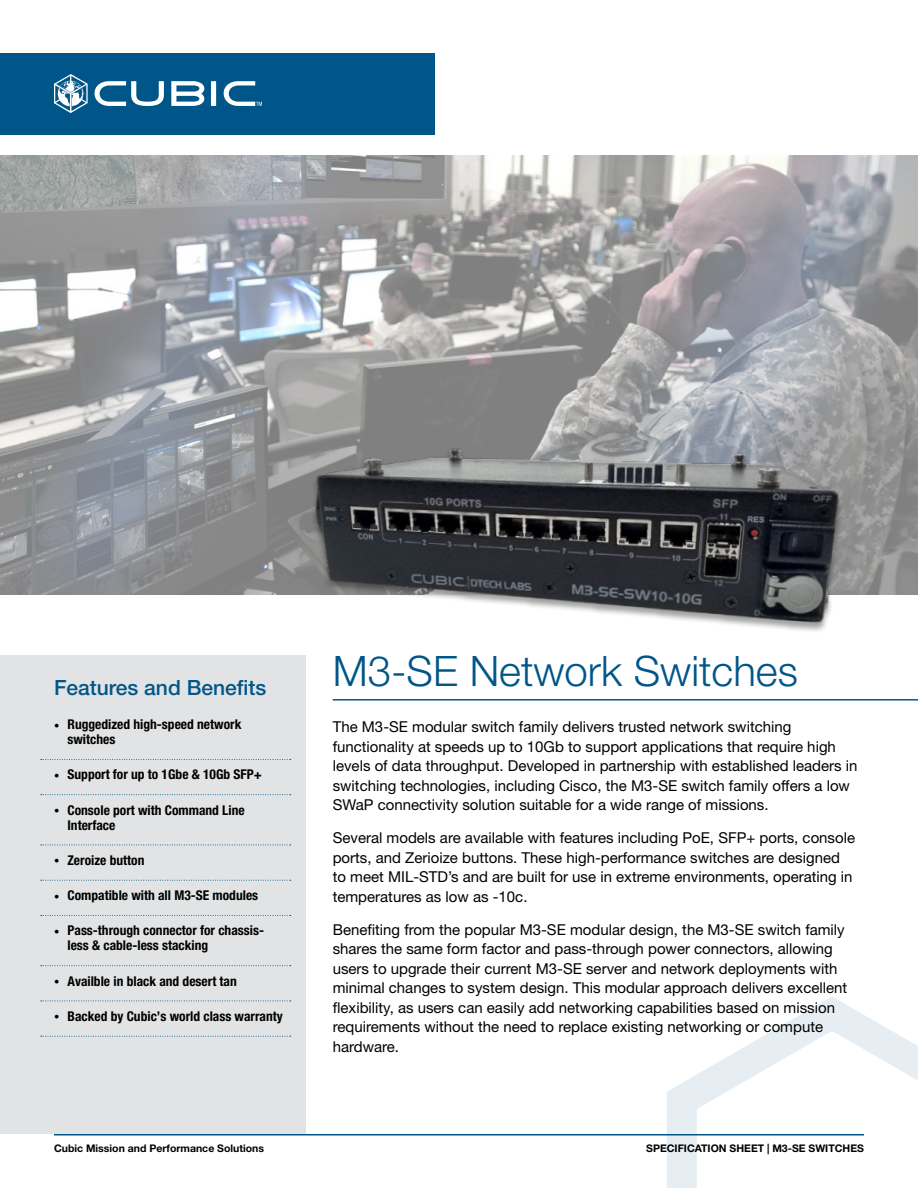
<style>
.page{position:relative;width:918px;height:1188px;background:#fff}
.page>*{position:absolute;margin:0;border:0;box-sizing:border-box;transform-origin:0 0}
.t1{font:300 42px "Helvetica Neue LT Std";color:#005689}
.t2{font:500 21px "Helvetica Neue LT Std";color:#005689}
.t3{font:15px/19.5px "Helvetica Neue LT Std";color:#000}
.t4{font:700 condensed 13.5px/15px "Helvetica Neue LT Std";color:#000}
.t5{font:700 10.5px "Helvetica Neue LT Std";color:#000}
.s1{font-family:"Arial";font-weight:400;font-stretch:normal;font-size:15px}
</style>
<div class="page">
<svg style="left:667px;top:997px;width:251px;height:191px"></svg>
<hr style="left:54px;top:1134px;width:810px;height:2px;background:#005689">
<div style="left:0;top:53px;width:434px;height:81px;background:#005689"></div>
<svg style="left:54px;top:74px;width:208px;height:39px"></svg>
<div style="left:0;top:656px;width:306px;height:478px;background:#e2e3e4"></div>
<svg style="left:41px;top:759px;width:250px;height:1px"></svg>
<svg style="left:41px;top:794px;width:250px;height:1px"></svg>
<svg style="left:41px;top:845px;width:250px;height:1px"></svg>
<svg style="left:41px;top:880px;width:250px;height:1px"></svg>
<svg style="left:41px;top:915px;width:250px;height:1px"></svg>
<svg style="left:41px;top:965px;width:250px;height:1px"></svg>
<svg style="left:41px;top:1001px;width:250px;height:1px"></svg>
<svg style="left:41px;top:1036px;width:250px;height:1px"></svg>
<img style="left:0;top:155px;width:918px;height:439px">
<div style="left:311px;top:449px;width:532px;height:184px;background:#000;opacity:.37"></div>
<img style="left:306px;top:432px;width:542px;height:193px">
<hr style="left:333px;top:699px;width:585px;height:2px;background:#005689">
<h2 class="t2" style="left:54px;top:675px;width:214px">Features and Benefits</h2>
<p class="t4" style="left:68px;top:717px;width:175px;text-indent:-14px"><span class="s1">•</span> Ruggedized high-speed network switches</p>
<p class="t4" style="left:54px;top:767px;width:209px"><span class="s1">•</span> Support for up to 1Gbe &amp; 10Gb SFP+</p>
<p class="t4" style="left:68px;top:802px;width:179px;text-indent:-14px"><span class="s1">•</span> Console port with Command Line<br>Interface</p>
<p class="t4" style="left:54px;top:852px;width:92px"><span class="s1">•</span> Zeroize button</p>
<p class="t4" style="left:54px;top:888px;width:206px"><span class="s1">•</span> Compatible with all M3-SE modules</p>
<p class="t4" style="left:68px;top:923px;width:198px;text-indent:-14px"><span class="s1">•</span> Pass-through connector for chassis&shy;less &amp; cable-less stacking</p>
<p class="t4" style="left:54px;top:973px;width:184px"><span class="s1">•</span> Availble in black and desert tan</p>
<p class="t4" style="left:54px;top:1008px;width:230px"><span class="s1">•</span> Backed by Cubic’s world class warranty</p>
<h1 class="t1" style="left:333px;top:645px;width:467px">M3-SE Network Switches</h1>
<p class="t3" style="left:333px;top:717px;width:526px">The M3-SE modular switch family delivers trusted network switching functionality at speeds up to 10Gb to support applications that require high levels of data throughput. Developed in partnership with established leaders in switching technologies, including Cisco, the M3-SE switch family offers a low SWaP connectivity solution suitable for a wide range of missions.</p>
<p class="t3" style="left:333px;top:828px;width:524px">Several models are available with features including PoE, SFP+ ports, console ports, and Zerioize buttons. These high-performance switches are designed to meet MIL-STD’s and are built for use in extreme environments, operating in temperatures as low as -10c.</p>
<p class="t3" style="left:333px;top:919px;width:516px">Benefiting from the popular M3-SE modular design, the M3-SE switch family shares the same form factor and pass-through power connectors, allowing users to upgrade their current M3-SE server and network deployments with minimal changes to system design. This modular approach delivers excellent flexibility, as users can easily add networking capabilities based on mission requirements without the need to replace existing networking or compute hardware.</p>
<p class="t5" style="left:54px;top:1142px;width:212px">Cubic Mission and Performance Solutions</p>
<p class="t5" style="left:646px;top:1142px;width:219px">SPECIFICATION SHEET | M3-SE SWITCHES</p>
</div>
